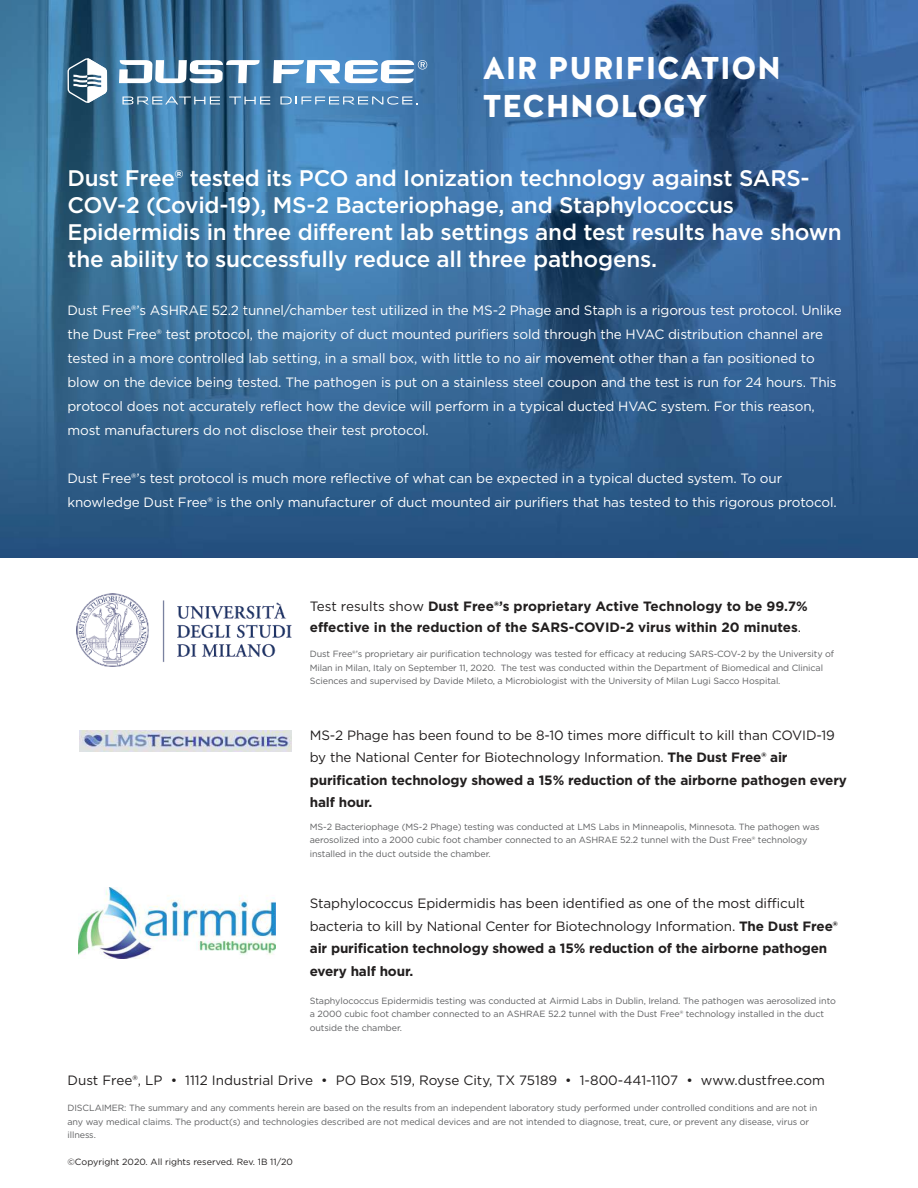
<style>
.page{position:relative;width:918px;height:1188px;background:#fff}
.page>*{position:absolute;margin:0;border:0;box-sizing:border-box;transform-origin:0 0}
.t1{font:900 31.5px/37.8px "Halis R";color:#fff}
.t2{font:500 22.5px/27px "Gotham";letter-spacing:-.01em;color:#fff}
.t3{font:13.5px/24px "Gotham";letter-spacing:-.01em;color:#fff}
.t4{font:13.5px/22.5px "Gotham";letter-spacing:-.01em;color:#221f1f}
.t5{font:700 13.5px/21px "Gotham";color:#221f1f}
.t6{font:9px/13.5px "Gotham";letter-spacing:-.01em;color:#5e5f61}
.t7{font:9px "Gotham";color:#221f1f}
.s1{font-weight:400}
.s2{color:#020202}
.s3{font-weight:700}
</style>
<div class="page">
<img style="left:0;top:0;width:918px;height:557px">
<svg style="left:67px;top:58px;width:40px;height:45px"></svg>
<svg style="left:119px;top:60px;width:141px;height:23px"></svg>
<svg style="left:273px;top:60px;width:154px;height:23px"></svg>
<svg style="left:122px;top:96px;width:98px;height:8px"></svg>
<svg style="left:229px;top:97px;width:41px;height:7px"></svg>
<svg style="left:280px;top:96px;width:138px;height:9px"></svg>
<img style="left:78px;top:888px;width:197px;height:70px">
<img style="left:80px;top:731px;width:212px;height:21px">
<img style="left:76px;top:594px;width:215px;height:72px">
<h1 class="t1" style="left:482px;top:49px;width:301px">AIR PURIFICATION<br>TECHNOLOGY</h1>
<p class="t2" style="left:68px;top:166px;width:776px">Dust Free® tested its PCO and Ionization technology against SARS-COV-2 (Covid-19), MS-2 Bacteriophage, and Staphylococcus Epidermidis in three different lab settings and test results have shown the ability to successfully reduce all three pathogens.</p>
<p class="t3" style="left:68px;top:299px;width:776px">Dust Free®’s ASHRAE 52.2 tunnel/chamber test utilized in the MS-2 Phage and Staph is a rigorous test protocol. Unlike the Dust Free® test protocol, the majority of duct mounted purifiers sold through the HVAC distribution channel are tested in a more controlled lab setting, in a small box, with little to no air movement other than a fan positioned to blow on the device being tested. The pathogen is put on a stainless steel coupon and the test is run for 24 hours. This protocol does not accurately reflect how the device will perform in a typical ducted HVAC system. For this reason, most manufacturers do not disclose their test protocol.</p>
<h3 class="t3" style="left:68px;top:467px;width:771px">Dust Free®’s test protocol is much more reflective of what can be expected in a typical ducted system. To our knowledge Dust Free® is the only manufacturer of duct mounted air purifiers that has tested to this rigorous protocol.</h3>
<h3 class="t5" style="left:310px;top:597px;width:500px"><span class="s1">Test results show</span> Dust Free<span class="s2">®</span>’s proprietary Active Technology to be 99.7% effective in the reduction of the SARS-COVID-2 virus within 20 minutes<span class="s1">.</span></h3>
<p class="t6" style="left:310px;top:648px;width:526px">Dust Free®’s proprietary air purification technology was tested for efficacy at reducing SARS-COV-2 by the University of<br>Milan in Milan, Italy on September 11, 2020. The test was conducted within the Department of Biomedical and Clinical<br>Sciences and supervised by Davide Mileto, a Microbiologist with the University of Milan Lugi Sacco Hospital.</p>
<p class="t4" style="left:310px;top:724px;width:539px">MS-2 Phage has been found to be 8-10 times more difficult to kill than COVID-19 by the National Center for Biotechnology Information. <span class="s3">The Dust Free® air purification technology showed a 15% reduction of the airborne pathogen every half hour.</span></p>
<p class="t6" style="left:310px;top:820px;width:511px">MS-2 Bacteriophage (MS-2 Phage) testing was conducted at LMS Labs in Minneapolis, Minnesota. The pathogen was aerosolized into a 2000 cubic foot chamber connected to an ASHRAE 52.2 tunnel with the Dust Free® technology installed in the duct outside the chamber.</p>
<p class="t4" style="left:310px;top:893px;width:530px">Staphylococcus Epidermidis has been identified as one of the most difficult bacteria to kill by National Center for Biotechnology Information. <span class="s3">The Dust Free® air purification technology showed a 15% reduction of the airborne pathogen every half hour.</span></p>
<p class="t6" style="left:310px;top:994px;width:528px">Staphylococcus Epidermidis testing was conducted at Airmid Labs in Dublin, Ireland. The pathogen was aerosolized into a 2000 cubic foot chamber connected to an ASHRAE 52.2 tunnel with the Dust Free® technology installed in the duct outside the chamber.</p>
<h3 class="t4" style="left:68px;top:1070px;width:759px">Dust Free®, LP • 1112 Industrial Drive • PO Box 519, Royse City, TX 75189 • 1-800-441-1107 • www.dustfree.com</h3>
<p class="t6" style="left:68px;top:1102px;width:751px">DISCLAIMER: The summary and any comments herein are based on the results from an independent laboratory study performed under controlled conditions and are not in any way medical claims. The product(s) and technologies described are not medical devices and are not intended to diagnose, treat, cure, or prevent any disease, virus or illness.</p>
<p class="t7" style="left:68px;top:1157px;width:227px">©Copyright 2020. All rights reserved. Rev. 1B 11/20</p>
</div>
